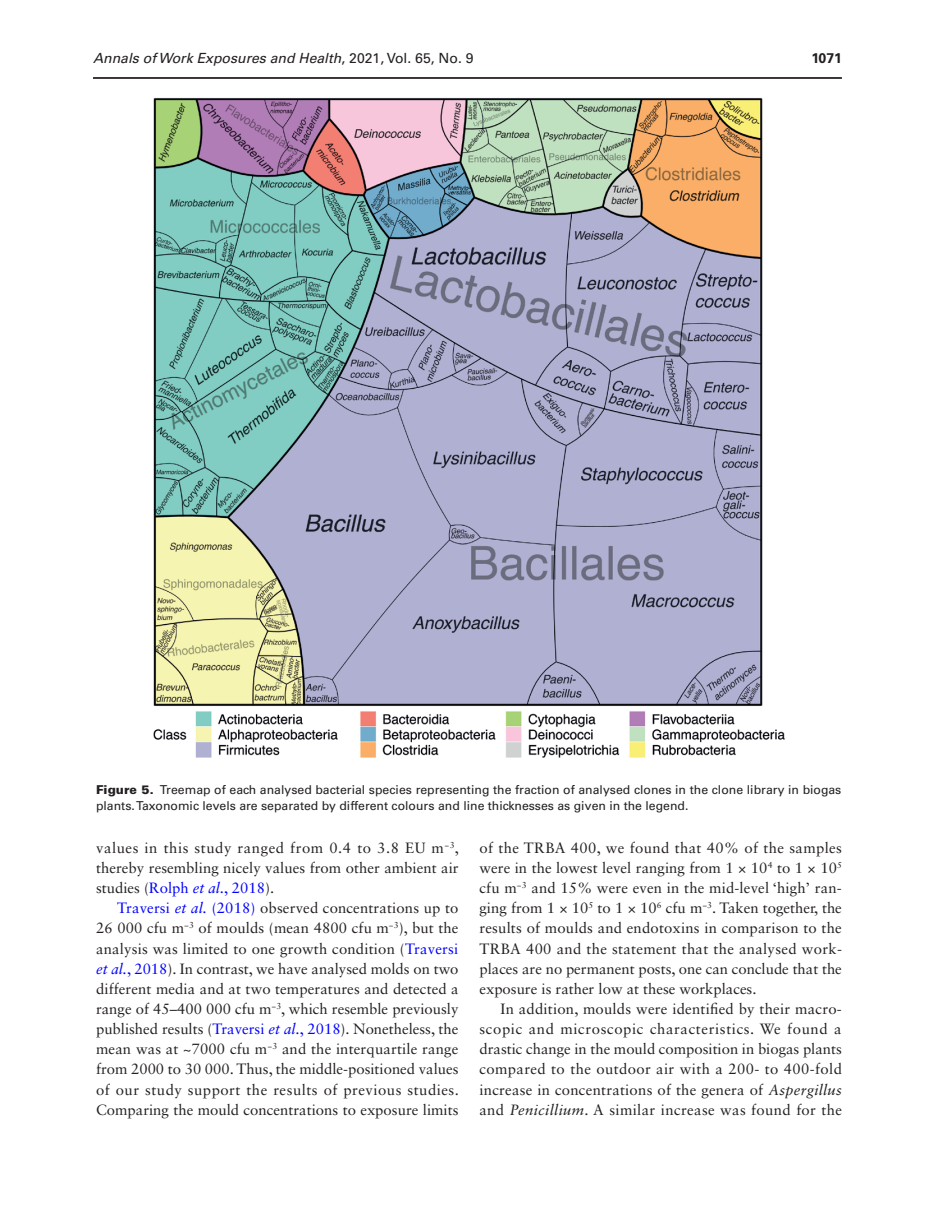
<style>
.page{position:relative;width:938px;height:1221px;background:#fff}
.page>*{position:absolute;margin:0;border:0;box-sizing:border-box;transform-origin:0 0}
.t1{font:14.88px/20.1px "Sabon LT Std";color:#231f20;text-align:justify}
.t2{font:italic 14px "Univers LT Std";color:#231f20}
.t3{font:700 14px "Univers LT Std";color:#231f20}
.t4{font:12.25px/15.8px "Univers LT Std";color:#231f20}
.s1{font-style:normal}
.s2{font-weight:900}
.s3{color:#00f}
.s4{font-style:italic;color:#00f}
.s5{font-style:italic}
</style>
<div class="page">
<img style="left:153px;top:98px;width:632px;height:660px">
<hr style="left:93px;top:77px;width:749px;height:2px;background:#231f20">
<p class="t2" style="left:93px;top:50px;width:382px">Annals of Work Exposures and Health<span class="s1">, 2021, Vol. 65, No. 9</span></p>
<p class="t3" style="left:811px;top:50px;width:32px">1071</p>
<p class="t4" style="left:96px;top:782px;width:746px"><span class="s2">Figure 5.</span> Treemap of each analysed bacterial species representing the fraction of analysed clones in the clone library in biogas plants. Taxonomic levels are separated by different colours and line thicknesses as given in the legend.</p>
<p class="t1" style="left:96px;top:837px;width:364px">values in this study ranged from 0.4 to 3.8 EU m<sup>−3</sup>, thereby resembling nicely values from other ambient air studies (<span class="s3">Rolph</span> <span class="s4">et al.</span><span class="s3">, 2018</span>).</p>
<p class="t1" style="left:96px;top:897px;width:364px;text-indent:21px"><span class="s3">Traversi</span> <span class="s4">et al.</span> <span class="s3">(2018)</span> observed concentrations up to 26 000 cfu m<sup>−3</sup> of moulds (mean 4800 cfu m<sup>−3</sup>), but the analysis was limited to one growth condition (<span class="s3">Traversi </span><span class="s4">et al.</span><span class="s3">, 2018</span>). In contrast, we have analysed molds on two different media and at two temperatures and detected a range of 45–400 000 cfu m<sup>−3</sup>, which resemble previously published results (<span class="s3">Traversi</span> <span class="s4">et al.</span><span class="s3">, 2018</span>). Nonetheless, the mean was at ~7000 cfu m<sup>−3</sup> and the interquartile range from 2000 to 30 000. Thus, the middle-positioned values of our study support the results of previous studies.<br>Comparing the mould concentrations to exposure limits</p>
<p class="t1" style="left:479px;top:837px;width:364px">of the TRBA 400, we found that 40% of the samples were in the lowest level ranging from 1 × 10<sup>4</sup> to 1 × 10<sup>5 </sup>cfu m<sup>−3</sup> and 15% were even in the mid-level ‘high’ ran&shy;ging from 1 × 10<sup>5</sup> to 1 × 10<sup>6</sup> cfu m<sup>−3</sup>. Taken together, the results of moulds and endotoxins in comparison to the TRBA 400 and the statement that the analysed work&shy;places are no permanent posts, one can conclude that the exposure is rather low at these workplaces.</p>
<p class="t1" style="left:479px;top:998px;width:364px;text-indent:21px">In addition, moulds were identified by their macro&shy;scopic and microscopic characteristics. We found a drastic change in the mould composition in biogas plants compared to the outdoor air with a 200- to 400-fold increase in concentrations of the genera of <span class="s5">Aspergillus </span>and <span class="s5">Penicillium</span>. A similar increase was found for the</p>
</div>
